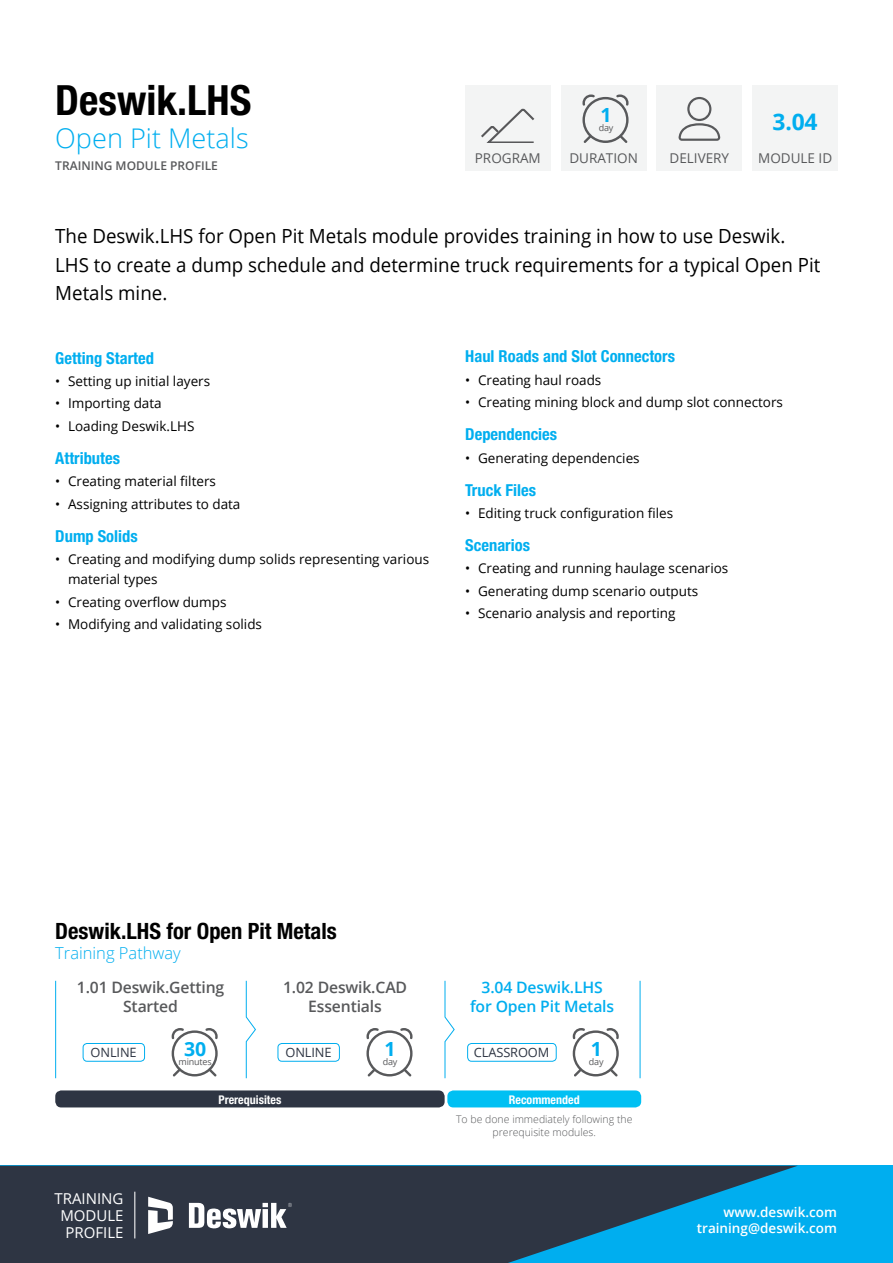
<style>
.page{position:relative;width:893px;height:1263px;background:#fff}
.page>*{position:absolute;margin:0;border:0;box-sizing:border-box;transform-origin:0 0}
.t1{font:700 condensed 41.7px "Helvetica Neue LT Std";color:#000}
.t2{font:300 27.15px "Open Sans";color:#00aeef}
.t3{font:700 22.8px "Open Sans";color:#00aeef}
.t4{font:700 condensed 22.5px "Helvetica Neue LT Std";color:#000}
.t5{font:19.5px/28.5px "Open Sans";color:#000;scale:.96 1}
.t6{font:700 19.5px "Open Sans";color:#00aeef}
.t7{font:700 condensed 16.5px "Helvetica Neue LT Std";color:#00aeef}
.t8{font:300 16.5px "Open Sans";color:#00aeef}
.t9{font:600 15.75px/18.9px "Open Sans";letter-spacing:-.01em;color:#58595b;text-align:center}
.t10{font:600 15.75px/18.9px "Open Sans";letter-spacing:-.01em;color:#00aeef;text-align:center}
.t11{font:15px/17.2px "Open Sans";color:#fff;text-align:right}
.t12{font:13.5px/20.2px "Open Sans";color:#000}
.t13{font:600 13.5px/16.2px "Open Sans";color:#fff;text-align:right}
.t14{font:13.5px "Open Sans";color:#58595b}
.t15{font:12.9px "Open Sans";letter-spacing:-.01em;color:#2e3543}
.t16{font:700 condensed 12px "Helvetica Neue LT Std";color:#fff}
.t17{font:600 12px "Open Sans";color:#58595b}
.t18{font:300 10.5px/13.5px "Open Sans";color:#58595b;text-align:center}
.t19{font:9px "Open Sans";letter-spacing:-.02em;color:#58595b}
</style>
<div class="page">
<div style="left:0;top:1166px;width:893px;height:97px;background:#00aeef"></div>
<svg style="left:573px;top:1028px;width:46px;height:48px"></svg>
<svg style="left:444px;top:980px;width:11px;height:99px"></svg>
<hr style="left:640px;top:981px;width:1px;height:97px;background:#00aeef">
<div style="left:55px;top:1090px;width:390px;height:17px;background:#2e3543;border-radius:6px"></div>
<div style="left:447px;top:1090px;width:194px;height:17px;background:#00c0f3;border-radius:6px"></div>
<div style="left:467px;top:1043px;width:90px;height:18px;border:1px solid #00aeef;border-radius:4px"></div>
<div style="left:561px;top:85px;width:85px;height:85px;background:#f3f4f4"></div>
<svg style="left:582px;top:94px;width:47px;height:49px"></svg>
<div style="left:753px;top:85px;width:85px;height:85px;background:#f3f4f4"></div>
<div style="left:657px;top:85px;width:85px;height:85px;background:#f3f4f4"></div>
<svg style="left:679px;top:97px;width:41px;height:44px"></svg>
<div style="left:465px;top:85px;width:85px;height:85px;background:#f3f4f4"></div>
<svg style="left:0;top:1166px;width:797px;height:97px;fill:#2e3543"></svg>
<hr style="left:134px;top:1192px;width:1px;height:46px;background:#fff">
<svg style="left:189px;top:1203px;width:103px;height:25px;background:#9da0a7"></svg>
<svg style="left:148px;top:1197px;width:25px;height:37px"></svg>
<svg style="left:481px;top:108px;width:53px;height:35px"></svg>
<svg style="left:172px;top:1028px;width:46px;height:48px"></svg>
<svg style="left:366px;top:1028px;width:47px;height:48px"></svg>
<svg style="left:246px;top:980px;width:10px;height:99px"></svg>
<hr style="left:55px;top:981px;width:1px;height:97px;background:#00aeef">
<div style="left:83px;top:1043px;width:62px;height:18px;border:1px solid #00aeef;border-radius:4px"></div>
<div style="left:278px;top:1043px;width:62px;height:18px;border:1px solid #00aeef;border-radius:4px"></div>
<h1 class="t1" style="left:55px;top:75px;width:198px">Deswik.LHS</h1>
<h2 class="t2" style="left:55px;top:119px;width:195px">Open Pit Metals</h2>
<p class="t17" style="left:55px;top:157px;width:164px">TRAINING MODULE PROFILE</p>
<p class="t19" style="left:599px;top:122px;width:16px"><sup>1</sup>day</p>
<p class="t14" style="left:569px;top:149px;width:70px">DURATION</p>
<h3 class="t3" style="left:773px;top:106px;width:46px">3.04</h3>
<p class="t14" style="left:475px;top:149px;width:67px">PROGRAM</p>
<p class="t14" style="left:670px;top:149px;width:61px">DELIVERY</p>
<p class="t14" style="left:758px;top:149px;width:76px">MODULE ID</p>
<h3 class="t5" style="left:55px;top:221px;width:798px">The Deswik.LHS for Open Pit Metals module provides training in how to use Deswik.<br>LHS to create a dump schedule and determine truck requirements for a typical Open Pit<br>Metals mine.</h3>
<p class="t7" style="left:55px;top:348px;width:100px">Getting Started</p>
<p class="t12" style="left:55px;top:371px;width:156px">• Setting up initial layers</p>
<p class="t12" style="left:55px;top:393px;width:108px">• Importing data</p>
<p class="t12" style="left:55px;top:415px;width:141px">• Loading Deswik.LHS</p>
<p class="t7" style="left:55px;top:448px;width:66px">Attributes</p>
<p class="t12" style="left:55px;top:471px;width:162px">• Creating material filters</p>
<p class="t12" style="left:55px;top:493px;width:187px">• Assigning attributes to data</p>
<p class="t7" style="left:55px;top:526px;width:84px">Dump Solids</p>
<p class="t12" style="left:68px;top:548px;width:363px;text-indent:-13px">• Creating and modifying dump solids representing various material types</p>
<p class="t12" style="left:55px;top:591px;width:173px">• Creating overflow dumps</p>
<p class="t12" style="left:55px;top:613px;width:208px">• Modifying and validating solids</p>
<p class="t7" style="left:465px;top:346px;width:211px">Haul Roads and Slot Connectors</p>
<p class="t12" style="left:465px;top:369px;width:138px">• Creating haul roads</p>
<p class="t12" style="left:465px;top:392px;width:319px">• Creating mining block and dump slot connectors</p>
<p class="t7" style="left:465px;top:424px;width:93px">Dependencies</p>
<p class="t12" style="left:465px;top:447px;width:176px">• Generating dependencies</p>
<p class="t7" style="left:465px;top:480px;width:72px">Truck Files</p>
<p class="t12" style="left:465px;top:502px;width:210px">• Editing truck configuration files</p>
<p class="t7" style="left:465px;top:535px;width:66px">Scenarios</p>
<p class="t12" style="left:465px;top:558px;width:265px">• Creating and running haulage scenarios</p>
<p class="t12" style="left:465px;top:580px;width:235px">• Generating dump scenario outputs</p>
<p class="t12" style="left:465px;top:603px;width:212px">• Scenario analysis and reporting</p>
<h3 class="t4" style="left:55px;top:917px;width:283px">Deswik.LHS for Open Pit Metals</h3>
<p class="t8" style="left:55px;top:941px;width:127px">Training Pathway</p>
<p class="t9" style="left:77px;top:977px;width:149px">1.01 Deswik.Getting<br>Started</p>
<p class="t9" style="left:283px;top:977px;width:126px">1.02 Deswik.CAD<br>Essentials</p>
<h3 class="t6" style="left:184px;top:1035px;width:24px">30</h3>
<p class="t19" style="left:179px;top:1055px;width:35px">minutes</p>
<p class="t19" style="left:383px;top:1055px;width:16px"><sup>1</sup>day</p>
<p class="t15" style="left:91px;top:1043px;width:48px">ONLINE</p>
<p class="t15" style="left:285px;top:1043px;width:48px">ONLINE</p>
<p class="t10" style="left:470px;top:977px;width:146px">3.04 Deswik.LHS for Open Pit Metals</p>
<p class="t19" style="left:589px;top:1055px;width:16px"><sup>1</sup>day</p>
<p class="t15" style="left:474px;top:1043px;width:77px">CLASSROOM</p>
<p class="t16" style="left:219px;top:1092px;width:64px">Prerequisites</p>
<p class="t16" style="left:509px;top:1092px;width:72px">Recommended</p>
<p class="t11" style="left:55px;top:1189px;width:70px">TRAINING<br>MODULE<br>PROFILE</p>
<p class="t18" style="left:456px;top:1112px;width:178px">To be done immediately following the prerequisite modules.</p>
<p class="t13" style="left:697px;top:1204px;width:142px">www.deswik.com training@deswik.com</p>
</div>
